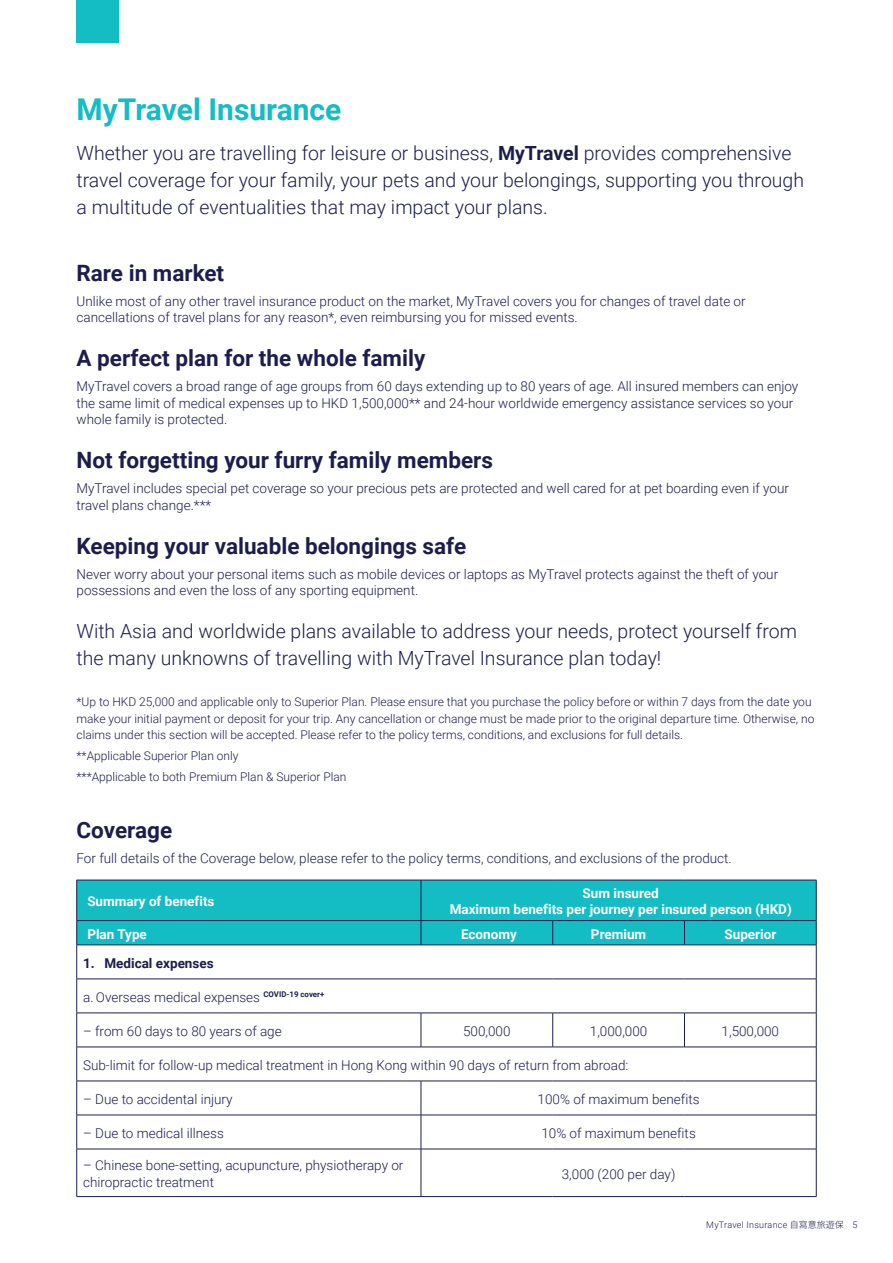
<style>
.page{position:relative;width:893px;height:1263px;background:#fff}
.page>*{position:absolute;margin:0;border:0;box-sizing:border-box;transform-origin:0 0}
.CHI_HL{font:700 30px "Roboto";color:#14bcc4}
.CHI_BODYCOPY__9pt{font:700 22.5px "Roboto";color:#1d1d4c}
.CHI_TABLE_HEAD{font:700 22.5px "Roboto";color:#1d1d4c}
.CHI_BODYCOPY__9pt-2{font:300 19.5px/27px "Roboto";color:#1d1d4c}
.ENG_BODYCOPY__8pt{font:300 13.5px/16.5px "Roboto";color:#1d1d4c}
.CHI_INTRO_TEXT__7_5pt{font:300 13.5px/16.2px "Roboto";color:#1d1d4c}
.ENG_TABLE_HEAD__6pt{font:700 13.5px "Roboto";color:#fff}
.ENG_BODYCOPY_BULLET_a_lv3__6pt{font:300 13.5px "Roboto";color:#1d1d4c}
.ENG_BODYCOPY_BULLET_1__6pt{font:700 13.5px "Roboto";color:#1d1d4c}
.CHI_TABLE_HEAD-2{font:700 13.5px "Roboto";color:#fff}
.ENG_FOOTNOTE{font:300 12px/16.5px "Roboto";color:#1d1d4c}
.t1{font:300 9px "Roboto";letter-spacing:.03em;color:#1d1d4c}
.s1{font-weight:700}
.s2{font-family:"Noto Sans CJ Ktc"}
</style>
<div class="page">
<div style="left:77px;top:0;width:42px;height:43px;background:#14bcc4"></div>
<div style="left:77px;top:881px;width:739px;height:64px;background:#14bcc4"></div>
<svg style="left:816px;top:921px;width:1px;height:24px"></svg>
<hr style="left:553px;top:945px;width:131px;height:1px;background:#1d1d4c">
<hr style="left:684px;top:945px;width:132px;height:1px;background:#1d1d4c">
<svg style="left:684px;top:921px;width:1px;height:24px"></svg>
<hr style="left:76px;top:945px;width:1px;height:34px;background:#1d1d4c">
<hr style="left:816px;top:945px;width:1px;height:34px;background:#1d1d4c">
<hr style="left:77px;top:979px;width:344px;height:1px;background:#1d1d4c">
<hr style="left:76px;top:979px;width:1px;height:34px;background:#1d1d4c">
<hr style="left:421px;top:979px;width:132px;height:1px;background:#1d1d4c">
<hr style="left:553px;top:979px;width:131px;height:1px;background:#1d1d4c">
<hr style="left:684px;top:979px;width:132px;height:1px;background:#1d1d4c">
<hr style="left:816px;top:979px;width:1px;height:34px;background:#1d1d4c">
<hr style="left:77px;top:1013px;width:344px;height:1px;background:#1d1d4c">
<hr style="left:76px;top:1013px;width:1px;height:34px;background:#1d1d4c">
<hr style="left:421px;top:1013px;width:132px;height:1px;background:#1d1d4c">
<hr style="left:421px;top:1013px;width:1px;height:34px;background:#1d1d4c">
<hr style="left:553px;top:1013px;width:131px;height:1px;background:#1d1d4c">
<hr style="left:552px;top:1013px;width:1px;height:34px;background:#1d1d4c">
<hr style="left:684px;top:1013px;width:132px;height:1px;background:#1d1d4c">
<hr style="left:684px;top:1013px;width:1px;height:34px;background:#1d1d4c">
<hr style="left:816px;top:1013px;width:1px;height:34px;background:#1d1d4c">
<hr style="left:77px;top:1047px;width:344px;height:1px;background:#1d1d4c">
<hr style="left:76px;top:1047px;width:1px;height:34px;background:#1d1d4c">
<hr style="left:421px;top:1047px;width:132px;height:1px;background:#1d1d4c">
<hr style="left:553px;top:1047px;width:131px;height:1px;background:#1d1d4c">
<hr style="left:684px;top:1047px;width:132px;height:1px;background:#1d1d4c">
<hr style="left:816px;top:1047px;width:1px;height:34px;background:#1d1d4c">
<hr style="left:77px;top:1081px;width:344px;height:1px;background:#1d1d4c">
<hr style="left:76px;top:1081px;width:1px;height:34px;background:#1d1d4c">
<hr style="left:421px;top:1081px;width:132px;height:1px;background:#1d1d4c">
<hr style="left:421px;top:1081px;width:1px;height:34px;background:#1d1d4c">
<hr style="left:553px;top:1081px;width:131px;height:1px;background:#1d1d4c">
<hr style="left:684px;top:1081px;width:132px;height:1px;background:#1d1d4c">
<hr style="left:816px;top:1081px;width:1px;height:34px;background:#1d1d4c">
<hr style="left:77px;top:1115px;width:344px;height:1px;background:#1d1d4c">
<hr style="left:76px;top:1115px;width:1px;height:34px;background:#1d1d4c">
<hr style="left:421px;top:1115px;width:132px;height:1px;background:#1d1d4c">
<hr style="left:421px;top:1115px;width:1px;height:34px;background:#1d1d4c">
<hr style="left:553px;top:1115px;width:131px;height:1px;background:#1d1d4c">
<hr style="left:684px;top:1115px;width:132px;height:1px;background:#1d1d4c">
<hr style="left:816px;top:1115px;width:1px;height:34px;background:#1d1d4c">
<hr style="left:77px;top:1149px;width:344px;height:1px;background:#1d1d4c">
<hr style="left:76px;top:1149px;width:1px;height:47px;background:#1d1d4c">
<hr style="left:421px;top:1149px;width:132px;height:1px;background:#1d1d4c">
<hr style="left:421px;top:1149px;width:1px;height:47px;background:#1d1d4c">
<hr style="left:553px;top:1149px;width:131px;height:1px;background:#1d1d4c">
<hr style="left:684px;top:1149px;width:132px;height:1px;background:#1d1d4c">
<hr style="left:816px;top:1149px;width:1px;height:47px;background:#1d1d4c">
<hr style="left:77px;top:1196px;width:344px;height:1px;background:#1d1d4c">
<hr style="left:421px;top:1196px;width:132px;height:1px;background:#1d1d4c">
<hr style="left:553px;top:1196px;width:131px;height:1px;background:#1d1d4c">
<hr style="left:684px;top:1196px;width:132px;height:1px;background:#1d1d4c">
<hr style="left:77px;top:880px;width:344px;height:1px;background:#1d1d4c">
<hr style="left:76px;top:880px;width:1px;height:40px;background:#1d1d4c">
<hr style="left:421px;top:880px;width:132px;height:1px;background:#1d1d4c">
<hr style="left:421px;top:880px;width:1px;height:40px;background:#1d1d4c">
<hr style="left:553px;top:880px;width:131px;height:1px;background:#1d1d4c">
<hr style="left:684px;top:880px;width:132px;height:1px;background:#1d1d4c">
<hr style="left:816px;top:880px;width:1px;height:40px;background:#1d1d4c">
<hr style="left:553px;top:920px;width:131px;height:1px;background:#1d1d4c">
<hr style="left:684px;top:920px;width:132px;height:1px;background:#1d1d4c">
<hr style="left:77px;top:920px;width:344px;height:1px;background:#1d1d4c">
<svg style="left:76px;top:921px;width:1px;height:24px"></svg>
<hr style="left:421px;top:920px;width:132px;height:1px;background:#1d1d4c">
<svg style="left:421px;top:921px;width:1px;height:24px"></svg>
<svg style="left:552px;top:921px;width:1px;height:24px"></svg>
<hr style="left:77px;top:945px;width:344px;height:1px;background:#1d1d4c">
<hr style="left:421px;top:945px;width:132px;height:1px;background:#1d1d4c">
<p class="CHI_HL" style="left:77px;top:89px;width:266px">MyTravel Insurance</p>
<p class="CHI_BODYCOPY__9pt-2" style="left:77px;top:139px;width:729px">Whether you are travelling for leisure or business, <span class="s1">MyTravel</span> provides comprehensive travel coverage for your family, your pets and your belongings, supporting you through a multitude of eventualities that may impact your plans.</p>
<p class="CHI_BODYCOPY__9pt" style="left:77px;top:257px;width:149px">Rare in market</p>
<p class="ENG_BODYCOPY__8pt" style="left:77px;top:292px;width:671px">Unlike most of any other travel insurance product on the market, MyTravel covers you for changes of travel date or cancellations of travel plans for any reason*, even reimbursing you for missed events.</p>
<p class="CHI_BODYCOPY__9pt" style="left:77px;top:343px;width:350px">A perfect plan for the whole family</p>
<p class="ENG_BODYCOPY__8pt" style="left:77px;top:378px;width:723px">MyTravel covers a broad range of age groups from 60 days extending up to 80 years of age. All insured members can enjoy the same limit of medical expenses up to HKD 1,500,000** and 24-hour worldwide emergency assistance services so your whole family is protected.</p>
<p class="CHI_BODYCOPY__9pt" style="left:77px;top:445px;width:418px">Not forgetting your furry family members</p>
<p class="ENG_BODYCOPY__8pt" style="left:77px;top:480px;width:714px">MyTravel includes special pet coverage so your precious pets are protected and well cared for at pet boarding even if your travel plans change.***</p>
<p class="CHI_BODYCOPY__9pt" style="left:77px;top:530px;width:391px">Keeping your valuable belongings safe</p>
<p class="ENG_BODYCOPY__8pt" style="left:77px;top:565px;width:703px">Never worry about your personal items such as mobile devices or laptops as MyTravel protects against the theft of your possessions and even the loss of any sporting equipment.</p>
<p class="CHI_BODYCOPY__9pt-2" style="left:77px;top:616px;width:722px">With Asia and worldwide plans available to address your needs, protect yourself from the many unknowns of travelling with MyTravel Insurance plan today!</p>
<p class="ENG_FOOTNOTE" style="left:77px;top:693px;width:739px">*Up to HKD 25,000 and applicable only to Superior Plan. Please ensure that you purchase the policy before or within 7 days from the date you make your initial payment or deposit for your trip. Any cancellation or change must be made prior to the original departure time. Otherwise, no claims under this section will be accepted. Please refer to the policy terms, conditions, and exclusions for full details.</p>
<p class="ENG_FOOTNOTE" style="left:77px;top:747px;width:164px">**Applicable Superior Plan only</p>
<p class="ENG_FOOTNOTE" style="left:77px;top:768px;width:271px">***Applicable to both Premium Plan &amp; Superior Plan</p>
<p class="CHI_TABLE_HEAD" style="left:77px;top:814px;width:97px">Coverage</p>
<p class="ENG_BODYCOPY__8pt" style="left:77px;top:849px;width:657px">For full details of the Coverage below, please refer to the policy terms, conditions, and exclusions of the product.</p>
<p class="ENG_TABLE_HEAD__6pt" style="left:87px;top:892px;width:129px">Summary of benefits</p>
<p class="ENG_TABLE_HEAD__6pt" style="left:583px;top:884px;width:78px">Sum insured</p>
<p class="ENG_TABLE_HEAD__6pt" style="left:450px;top:900px;width:344px">Maximum benefits per journey per insured person (HKD)</p>
<p class="ENG_TABLE_HEAD__6pt" style="left:87px;top:924px;width:61px">Plan Type</p>
<p class="ENG_TABLE_HEAD__6pt" style="left:461px;top:924px;width:57px">Economy</p>
<p class="CHI_TABLE_HEAD-2" style="left:591px;top:924px;width:57px">Premium</p>
<p class="CHI_TABLE_HEAD-2" style="left:724px;top:924px;width:53px">Superior</p>
<p class="ENG_BODYCOPY_BULLET_1__6pt" style="left:83px;top:953px;width:132px">1. Medical expenses</p>
<p class="ENG_BODYCOPY_BULLET_a_lv3__6pt" style="left:83px;top:987px;width:243px">a. Overseas medical expenses <sup>COVID-19</sup> <sup>cover+</sup></p>
<p class="CHI_INTRO_TEXT__7_5pt" style="left:83px;top:1022px;width:200px">– from 60 days to 80 years of age</p>
<p class="ENG_BODYCOPY__8pt" style="left:463px;top:1022px;width:49px">500,000</p>
<p class="ENG_BODYCOPY__8pt" style="left:590px;top:1022px;width:59px">1,000,000</p>
<p class="ENG_BODYCOPY__8pt" style="left:722px;top:1022px;width:59px">1,500,000</p>
<p class="CHI_INTRO_TEXT__7_5pt" style="left:83px;top:1056px;width:547px">Sub-limit for follow-up medical treatment in Hong Kong within 90 days of return from abroad:</p>
<p class="CHI_INTRO_TEXT__7_5pt" style="left:83px;top:1090px;width:151px">– Due to accidental injury</p>
<p class="ENG_BODYCOPY__8pt" style="left:538px;top:1090px;width:163px">100% of maximum benefits</p>
<p class="CHI_INTRO_TEXT__7_5pt" style="left:83px;top:1124px;width:142px">– Due to medical illness</p>
<p class="ENG_BODYCOPY__8pt" style="left:541px;top:1124px;width:156px">10% of maximum benefits</p>
<p class="CHI_INTRO_TEXT__7_5pt" style="left:83px;top:1157px;width:322px">– Chinese bone-setting, acupuncture, physiotherapy or chiropractic treatment</p>
<p class="ENG_BODYCOPY__8pt" style="left:562px;top:1165px;width:115px">3,000 (200 per day)</p>
<p class="t1" style="left:706px;top:1219px;width:153px">MyTravel Insurance <span class="s2">自寫意旅遊保</span> 5</p>
</div>
